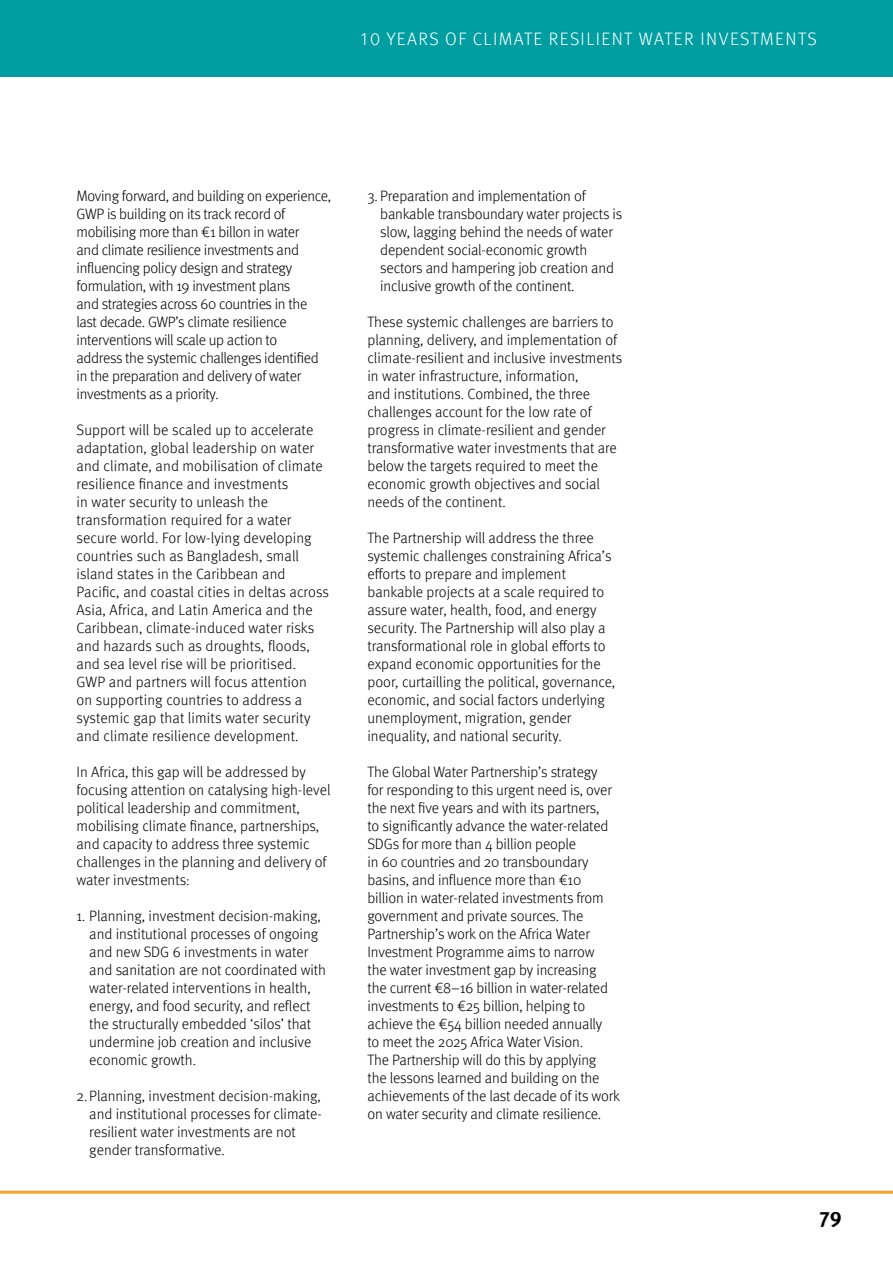
<style>
.page{position:relative;width:893px;height:1263px;background:#fff}
.page>*{position:absolute;margin:0;border:0;box-sizing:border-box;transform-origin:0 0}
.t1{font:700 21px "Meta Pro";color:#000}
.t2{font:300 18px "Meta Pro";letter-spacing:.08em;color:#fff}
.t3{font:300 15px/18px "Meta Pro";letter-spacing:-.005em;color:#000}
</style>
<div class="page">
<div style="left:0;top:0;width:893px;height:77px;background:#009ea1"></div>
<hr style="left:0;top:1191px;width:893px;height:3px;background:#faa22f">
<p class="t2" style="left:360px;top:26px;width:458px">10 years of climate resilient water investments</p>
<p class="t3" style="left:77px;top:186px;width:256px">Moving forward, and building on experience, GWP is building on its track record of mobilising more than €1 billon in water<br>and climate resilience investments and influencing policy design and strategy formulation, with 19 investment plans<br>and strategies across 60 countries in the last decade. GWP’s climate resilience interventions will scale up action to<br>address the systemic challenges identified in the preparation and delivery of water investments as a priority.</p>
<p class="t3" style="left:77px;top:420px;width:254px">Support will be scaled up to accelerate adaptation, global leadership on water and climate, and mobilisation of climate resilience finance and investments<br>in water security to unleash the transformation required for a water secure world. For low-lying developing countries such as Bangladesh, small island states in the Caribbean and Pacific, and coastal cities in deltas across Asia, Africa, and Latin America and the Caribbean, climate-induced water risks and hazards such as droughts, floods, and sea level rise will be prioritised.<br>GWP and partners will focus attention<br>on supporting countries to address a systemic gap that limits water security and climate resilience development.</p>
<p class="t3" style="left:77px;top:762px;width:255px">In Africa, this gap will be addressed by focusing attention on catalysing high-level political leadership and commitment, mobilising climate finance, partnerships, and capacity to address three systemic challenges in the planning and delivery of water investments:</p>
<p class="t3" style="left:89px;top:906px;width:238px;text-indent:-13px">1. Planning, investment decision-making, and institutional processes of ongoing and new SDG 6 investments in water and sanitation are not coordinated with water-related interventions in health, energy, and food security, and reflect the structurally embedded ‘silos’ that undermine job creation and inclusive economic growth.</p>
<p class="t3" style="left:89px;top:1086px;width:234px;text-indent:-13px">2.Planning, investment decision-making, and institutional processes for climate&shy;resilient water investments are not gender transformative.</p>
<p class="t3" style="left:380px;top:186px;width:244px;text-indent:-13px">3. Preparation and implementation of bankable transboundary water projects is slow, lagging behind the needs of water dependent social-economic growth sectors and hampering job creation and inclusive growth of the continent.</p>
<p class="t3" style="left:367px;top:312px;width:256px">These systemic challenges are barriers to planning, delivery, and implementation of climate-resilient and inclusive investments in water infrastructure, information,<br>and institutions. Combined, the three challenges account for the low rate of progress in climate-resilient and gender transformative water investments that are below the targets required to meet the economic growth objectives and social needs of the continent.</p>
<p class="t3" style="left:367px;top:528px;width:249px">The Partnership will address the three systemic challenges constraining Africa’s efforts to prepare and implement bankable projects at a scale required to assure water, health, food, and energy security. The Partnership will also play a transformational role in global efforts to expand economic opportunities for the poor, curtailling the political, governance, economic, and social factors underlying unemployment, migration, gender inequality, and national security.</p>
<p class="t3" style="left:367px;top:762px;width:254px">The Global Water Partnership’s strategy<br>for responding to this urgent need is, over the next five years and with its partners,<br>to significantly advance the water-related SDGs for more than 4 billion people<br>in 60 countries and 20 transboundary basins, and influence more than €10 billion in water-related investments from government and private sources. The Partnership’s work on the Africa Water Investment Programme aims to narrow<br>the water investment gap by increasing<br>the current €8–16 billion in water-related investments to €25 billion, helping to achieve the €54 billion needed annually<br>to meet the 2025 Africa Water Vision.<br>The Partnership will do this by applying<br>the lessons learned and building on the achievements of the last decade of its work on water security and climate resilience.</p>
<h1 class="t1" style="left:819px;top:1200px;width:24px">79</h1>
</div>
